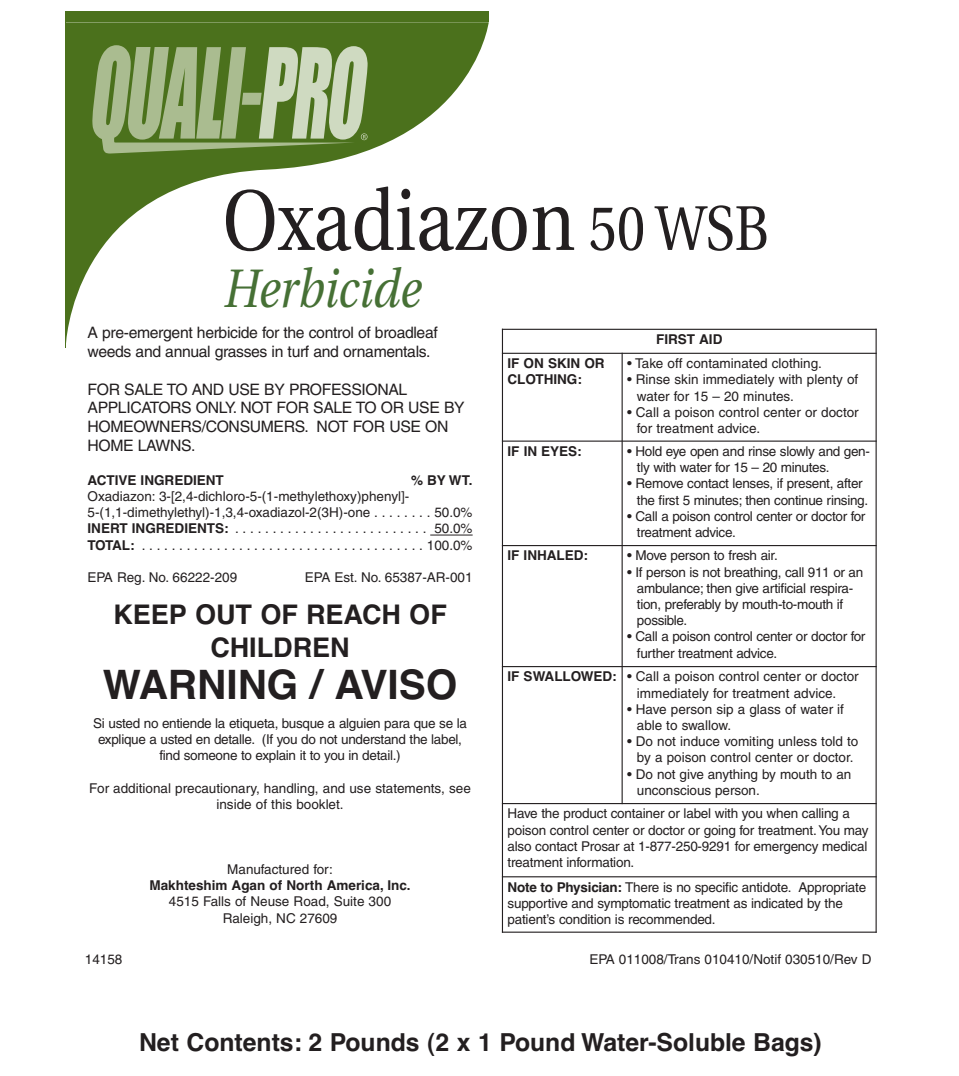
<style>
.page{position:relative;width:959px;height:1076px;background:#fff}
.page>*{position:absolute;margin:0;border:0;box-sizing:border-box;transform-origin:0 0}
.t1{font:85.5px "Utopia";color:#231f20;scale:.85 1}
.t2{font:italic 54px "Utopia";color:#467035;scale:.85 1}
.t3{font:700 40.5px "Helvetica";color:#231f20}
.t4{font:700 27px/32.4px "Helvetica";color:#231f20;text-align:center}
.t5{font:700 24.75px "Helvetica";color:#231f20}
.t6{font:15.75px/18.9px "Helvetica";letter-spacing:-.02em;color:#231f20}
.t7{font:13.5px/16.2px "Helvetica";letter-spacing:-.015em;color:#231f20}
.t8{font:700 13.5px/16.2px "Helvetica";color:#231f20}
.s1{font-size:63px}
.s2{font-weight:700}
</style>
<div class="page">
<svg style="left:66px;top:22px;width:423px;height:321px"></svg>
<div style="left:65px;top:12px;width:424px;height:10px;background:#4b711c"></div>
<hr style="left:65px;top:13px;width:1px;height:335px;background:#4b711c">
<svg style="left:92px;top:45px;width:276px;height:108px;background:#90a771"></svg>
<hr style="left:430px;top:534px;width:43px;height:1px;background:#231f20">
<hr style="left:502px;top:328px;width:1px;height:604px;background:#231f20">
<hr style="left:621px;top:352px;width:2px;height:451px;background:#231f20">
<hr style="left:875px;top:328px;width:1px;height:604px;background:#231f20">
<hr style="left:502px;top:328px;width:374px;height:2px;background:#231f20">
<hr style="left:502px;top:352px;width:374px;height:2px;background:#231f20">
<hr style="left:502px;top:440px;width:374px;height:1px;background:#231f20">
<hr style="left:502px;top:545px;width:374px;height:1px;background:#231f20">
<hr style="left:502px;top:665px;width:374px;height:2px;background:#231f20">
<hr style="left:502px;top:802px;width:374px;height:1px;background:#231f20">
<hr style="left:502px;top:876px;width:374px;height:1px;background:#231f20">
<hr style="left:502px;top:931px;width:374px;height:1px;background:#231f20">
<h1 class="t1" style="left:222px;top:186px;width:644px">Oxadiazon <span class="s1">50 WSB</span></h1>
<h2 class="t2" style="left:222px;top:267px;width:233px">Herbicide</h2>
<p class="t6" style="left:87px;top:324px;width:352px">A pre-emergent herbicide for the control of broadleaf weeds and annual grasses in turf and ornamentals.</p>
<p class="t6" style="left:87px;top:381px;width:379px">FOR SALE TO AND USE BY PROFESSIONAL<br>APPLICATORS ONLY. NOT FOR SALE TO OR USE BY<br>HOMEOWNERS/CONSUMERS. NOT FOR USE ON<br>HOME LAWNS.</p>
<p class="t8" style="left:87px;top:473px;width:138px">ACTIVE INGREDIENT</p>
<p class="t8" style="left:411px;top:473px;width:63px">% BY WT.</p>
<p class="t7" style="left:87px;top:489px;width:387px">Oxadiazon: 3-[2,4-dichloro-5-(1-methylethoxy)phenyl]- 5-(1,1-dimethylethyl)-1,3,4-oxadiazol-2(3H)-one . . . . . . . . 50.0% <span class="s2">INERT INGREDIENTS:</span> . . . . . . . . . . . . . . . . . . . . . . . . . . 50.0% <span class="s2">TOTAL:</span> . . . . . . . . . . . . . . . . . . . . . . . . . . . . . . . . . . . . . . 100.0%</p>
<p class="t7" style="left:87px;top:570px;width:151px">EPA Reg. No. 66222-209</p>
<p class="t7" style="left:305px;top:570px;width:169px">EPA Est. No. 65387-AR-001</p>
<h3 class="t4" style="left:113px;top:601px;width:335px">KEEP OUT OF REACH OF<br>CHILDREN</h3>
<h3 class="t3" style="left:103px;top:669px;width:356px">WARNING / AVISO</h3>
<p class="t7" style="left:93px;top:716px;width:375px;text-align:center">Si usted no entiende la etiqueta, busque a alguien para que se la explique a usted en detalle. (If you do not understand the label, find someone to explain it to you in detail.)</p>
<p class="t7" style="left:89px;top:781px;width:383px;text-align:center">For additional precautionary, handling, and use statements, see inside of this booklet.</p>
<p class="t8" style="left:656px;top:332px;width:68px">FIRST AID</p>
<p class="t8" style="left:507px;top:356px;width:99px">IF ON SKIN OR<br>CLOTHING:</p>
<p class="t7" style="left:627px;top:356px;width:196px">• Take off contaminated clothing.</p>
<p class="t7" style="left:637px;top:372px;width:223px;text-indent:-10px">• Rinse skin immediately with plenty of water for 15 – 20 minutes.</p>
<p class="t7" style="left:637px;top:405px;width:223px;text-indent:-10px">• Call a poison control center or doctor for treatment advice.</p>
<p class="t8" style="left:507px;top:444px;width:76px">IF IN EYES:</p>
<p class="t7" style="left:637px;top:444px;width:235px;text-indent:-10px">• Hold eye open and rinse slowly and gen&shy;tly with water for 15 – 20 minutes.</p>
<p class="t7" style="left:637px;top:476px;width:233px;text-indent:-10px">• Remove contact lenses, if present, after the first 5 minutes; then continue rinsing.</p>
<p class="t7" style="left:637px;top:509px;width:230px;text-indent:-10px">• Call a poison control center or doctor for treatment advice.</p>
<p class="t8" style="left:507px;top:548px;width:82px">IF INHALED:</p>
<p class="t7" style="left:627px;top:548px;width:152px">• Move person to fresh air.</p>
<p class="t7" style="left:637px;top:565px;width:228px;text-indent:-10px">• If person is not breathing, call 911 or an ambulance; then give artificial respira&shy;tion, preferably by mouth-to-mouth if possible.</p>
<p class="t7" style="left:637px;top:629px;width:230px;text-indent:-10px">• Call a poison control center or doctor for further treatment advice.</p>
<p class="t7" style="left:637px;top:669px;width:223px;text-indent:-129px"><span class="s2">IF SWALLOWED:</span> • Call a poison control center or doctor immediately for treatment advice.</p>
<p class="t7" style="left:637px;top:702px;width:209px;text-indent:-10px">• Have person sip a glass of water if able to swallow.</p>
<p class="t7" style="left:627px;top:734px;width:233px;text-align:center">• Do not induce vomiting unless told to by a poison control center or doctor.</p>
<p class="t7" style="left:637px;top:766px;width:216px;text-indent:-10px">• Do not give anything by mouth to an unconscious person.</p>
<p class="t7" style="left:507px;top:806px;width:362px">Have the product container or label with you when calling a poison control center or doctor or going for treatment. You may also contact Prosar at 1-877-250-9291 for emergency medical treatment information.</p>
<p class="t7" style="left:507px;top:879px;width:360px"><span class="s2">Note to Physician:</span> There is no specific antidote. Appropriate supportive and symptomatic treatment as indicated by the patient’s condition is recommended.</p>
<p class="t7" style="left:227px;top:862px;width:107px">Manufactured for:</p>
<p class="t8" style="left:149px;top:878px;width:263px">Makhteshim Agan of North America, Inc.</p>
<p class="t7" style="left:169px;top:894px;width:224px;text-align:center">4515 Falls of Neuse Road, Suite 300<br>Raleigh, NC 27609</p>
<p class="t7" style="left:85px;top:952px;width:39px">14158</p>
<p class="t7" style="left:589px;top:952px;width:284px">EPA 011008/Trans 010410/Notif 030510/Rev D</p>
<h3 class="t5" style="left:139px;top:1032px;width:684px">Net Contents: 2 Pounds (2 x 1 Pound Water-Soluble Bags)</h3>
</div>
